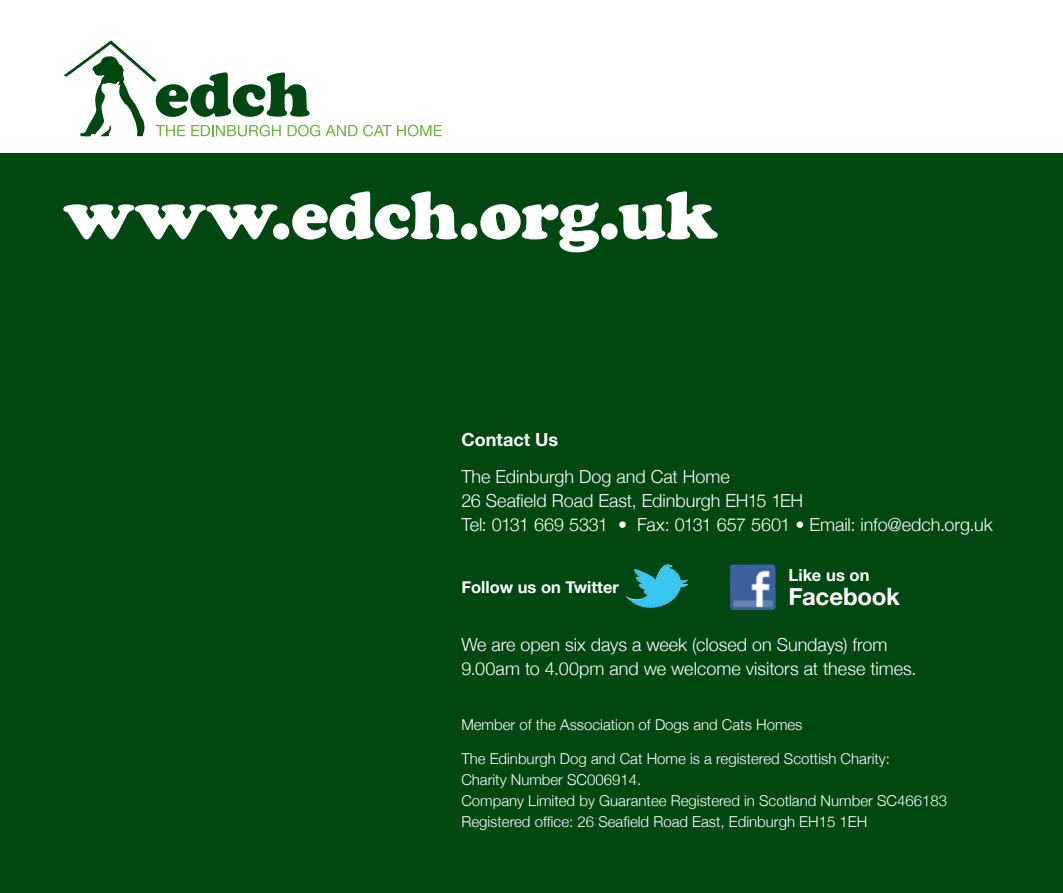
<style>
.page{position:relative;width:1063px;height:893px;background:#fff}
.page>*{position:absolute;margin:0;border:0;box-sizing:border-box;transform-origin:0 0}
.t1{font:67.5px "Cooper Black Std";letter-spacing:-.01em;color:#fff}
.t2{font:700 24px "Helvetica Neue";letter-spacing:-.01em;color:#fff}
.t3{font:300 18px/24px "Helvetica Neue";color:#fff}
.t4{font:700 18px "Helvetica Neue";letter-spacing:.005em;color:#fff}
.t5{font:700 16.5px "Helvetica Neue";color:#fff}
.t6{font:300 15px/21px "Helvetica Neue";color:#fff}
</style>
<div class="page">
<div style="left:0;top:153px;width:1063px;height:740px;background:#004712"></div>
<svg style="left:64px;top:40px;width:293px;height:96px"></svg>
<svg style="left:363px;top:125px;width:28px;height:11px"></svg>
<svg style="left:397px;top:125px;width:45px;height:11px"></svg>
<img style="left:730px;top:564px;width:46px;height:46px">
<img style="left:626px;top:564px;width:62px;height:44px">
<h1 class="t1" style="left:64px;top:174px;width:655px">www.edch.org.uk</h1>
<p class="t4" style="left:461px;top:426px;width:98px">Contact Us</p>
<p class="t3" style="left:461px;top:464px;width:533px">The Edinburgh Dog and Cat Home<br>26 Seafield Road East, Edinburgh EH15 1EH<br>Tel: 0131 669 5331 • Fax: 0131 657 5601 • Email: info@edch.org.uk</p>
<p class="t5" style="left:461px;top:575px;width:159px">Follow us on Twitter</p>
<p class="t5" style="left:789px;top:562px;width:82px">Like us on</p>
<h2 class="t2" style="left:789px;top:578px;width:113px">Facebook</h2>
<p class="t3" style="left:461px;top:632px;width:457px">We are open six days a week (closed on Sundays) from<br>9.00am to 4.00pm and we welcome visitors at these times.</p>
<p class="t6" style="left:461px;top:714px;width:343px">Member of the Association of Dogs and Cats Homes</p>
<p class="t6" style="left:461px;top:747px;width:487px">The Edinburgh Dog and Cat Home is a registered Scottish Charity:<br>Charity Number SC006914.<br>Company Limited by Guarantee Registered in Scotland Number SC466183<br>Registered office: 26 Seafield Road East, Edinburgh EH15 1EH</p>
</div>
